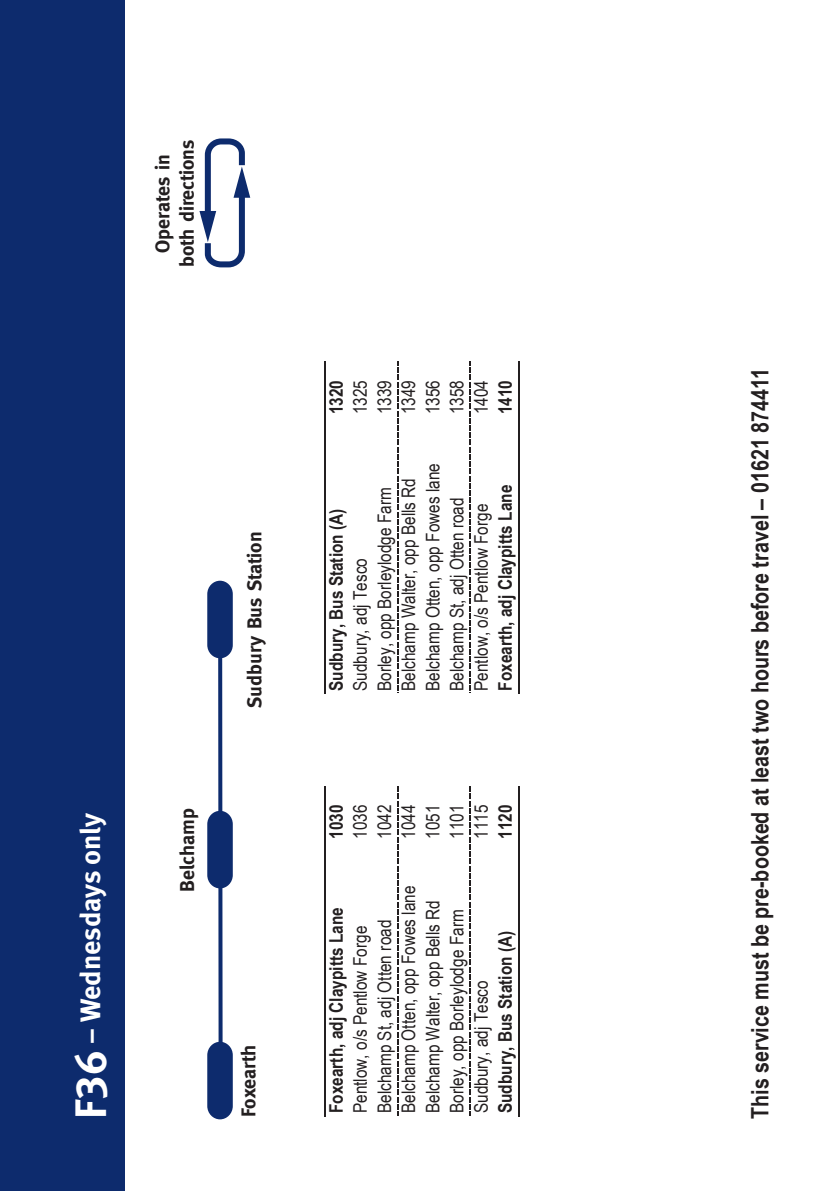
<style>
.page{position:relative;width:840px;height:1191px;background:#fff}
.page>*{position:absolute;margin:0;border:0;box-sizing:border-box;transform-origin:0 0}
.t1{font:28px "Meta Bold LF";color:#fff}
.t2{font:700 24px "Arial Narrow";color:#231f20}
.t3{font:700 20px/24px "Meta";color:#231f20;text-align:center}
.t4{font:18.8px "Arial Narrow";color:#231f20}
.t5{font:700 18.8px "Arial Narrow";color:#231f20}
.s1{font-size:44px}
</style>
<div class="page">
<hr style="left:324px;top:786px;width:2px;height:330px;background:#231f20">
<svg style="left:397px;top:786px;width:1px;height:329px"></svg>
<svg style="left:469px;top:786px;width:2px;height:329px"></svg>
<hr style="left:517px;top:786px;width:2px;height:330px;background:#231f20">
<hr style="left:324px;top:362px;width:2px;height:332px;background:#231f20">
<svg style="left:397px;top:361px;width:1px;height:332px"></svg>
<svg style="left:469px;top:361px;width:2px;height:332px"></svg>
<hr style="left:517px;top:362px;width:2px;height:332px;background:#231f20">
<svg style="left:218px;top:658px;width:4px;height:383px"></svg>
<svg style="left:207px;top:1041px;width:26px;height:78px;background:#243f7a"></svg>
<svg style="left:207px;top:580px;width:26px;height:78px;background:#243f7b"></svg>
<svg style="left:207px;top:811px;width:26px;height:77px;background:#213d79"></svg>
<svg style="left:199px;top:138px;width:51px;height:130px"></svg>
<div style="left:0;top:0;width:125px;height:1191px;background:#0d2b6d"></div>
<p class="t3" style="left:150px;top:267px;width:129px;rotate:-90deg">Operates in both directions</p>
<h1 class="t1" style="left:74px;top:1119px;width:307px;rotate:-90deg"><span class="s1">F36</span> – Wednesdays only</h1>
<p class="t3" style="left:175px;top:891px;width:85px;rotate:-90deg">Belchamp</p>
<p class="t3" style="left:242px;top:707px;width:177px;rotate:-90deg">Sudbury Bus Station</p>
<p class="t3" style="left:236px;top:1116px;width:74px;rotate:-90deg">Foxearth</p>
<p class="t5" style="left:322px;top:414px;width:36px;rotate:-90deg">1320</p>
<p class="t4" style="left:346px;top:414px;width:36px;rotate:-90deg">1325</p>
<p class="t4" style="left:370px;top:414px;width:36px;rotate:-90deg">1339</p>
<p class="t4" style="left:394px;top:414px;width:36px;rotate:-90deg">1349</p>
<p class="t4" style="left:418px;top:414px;width:36px;rotate:-90deg">1356</p>
<p class="t4" style="left:443px;top:414px;width:36px;rotate:-90deg">1358</p>
<p class="t4" style="left:467px;top:414px;width:36px;rotate:-90deg">1404</p>
<p class="t5" style="left:490px;top:414px;width:36px;rotate:-90deg">1410</p>
<p class="t4" style="left:418px;top:691px;width:229px;rotate:-90deg">Belchamp Otten, opp Fowes lane</p>
<p class="t4" style="left:394px;top:691px;width:214px;rotate:-90deg">Belchamp Walter, opp Bells Rd</p>
<p class="t5" style="left:490px;top:691px;width:207px;rotate:-90deg">Foxearth, adj Claypitts Lane</p>
<p class="t4" style="left:370px;top:691px;width:205px;rotate:-90deg">Borley, opp Borleylodge Farm</p>
<p class="t4" style="left:443px;top:691px;width:195px;rotate:-90deg">Belchamp St, adj Otten road</p>
<p class="t4" style="left:467px;top:691px;width:189px;rotate:-90deg">Pentlow, o/s Pentlow Forge</p>
<p class="t5" style="left:322px;top:691px;width:184px;rotate:-90deg">Sudbury, Bus Station (A)</p>
<p class="t4" style="left:346px;top:691px;width:134px;rotate:-90deg">Sudbury, adj Tesco</p>
<p class="t5" style="left:322px;top:839px;width:36px;rotate:-90deg">1030</p>
<p class="t4" style="left:346px;top:839px;width:36px;rotate:-90deg">1036</p>
<p class="t4" style="left:370px;top:839px;width:36px;rotate:-90deg">1042</p>
<p class="t4" style="left:394px;top:839px;width:36px;rotate:-90deg">1044</p>
<p class="t4" style="left:418px;top:839px;width:36px;rotate:-90deg">1051</p>
<p class="t4" style="left:443px;top:839px;width:36px;rotate:-90deg">1101</p>
<p class="t4" style="left:467px;top:839px;width:36px;rotate:-90deg">1115</p>
<p class="t5" style="left:490px;top:839px;width:36px;rotate:-90deg">1120</p>
<p class="t4" style="left:394px;top:1113px;width:229px;rotate:-90deg">Belchamp Otten, opp Fowes lane</p>
<p class="t4" style="left:418px;top:1113px;width:214px;rotate:-90deg">Belchamp Walter, opp Bells Rd</p>
<p class="t5" style="left:322px;top:1113px;width:207px;rotate:-90deg">Foxearth, adj Claypitts Lane</p>
<p class="t4" style="left:443px;top:1113px;width:205px;rotate:-90deg">Borley, opp Borleylodge Farm</p>
<p class="t4" style="left:370px;top:1113px;width:195px;rotate:-90deg">Belchamp St, adj Otten road</p>
<p class="t4" style="left:346px;top:1113px;width:189px;rotate:-90deg">Pentlow, o/s Pentlow Forge</p>
<p class="t5" style="left:490px;top:1113px;width:184px;rotate:-90deg">Sudbury, Bus Station (A)</p>
<p class="t4" style="left:467px;top:1113px;width:134px;rotate:-90deg">Sudbury, adj Tesco</p>
<p class="t2" style="left:741px;top:1119px;width:752px;rotate:-90deg">This service must be pre-booked at least two hours before travel – 01621 874411</p>
</div>
